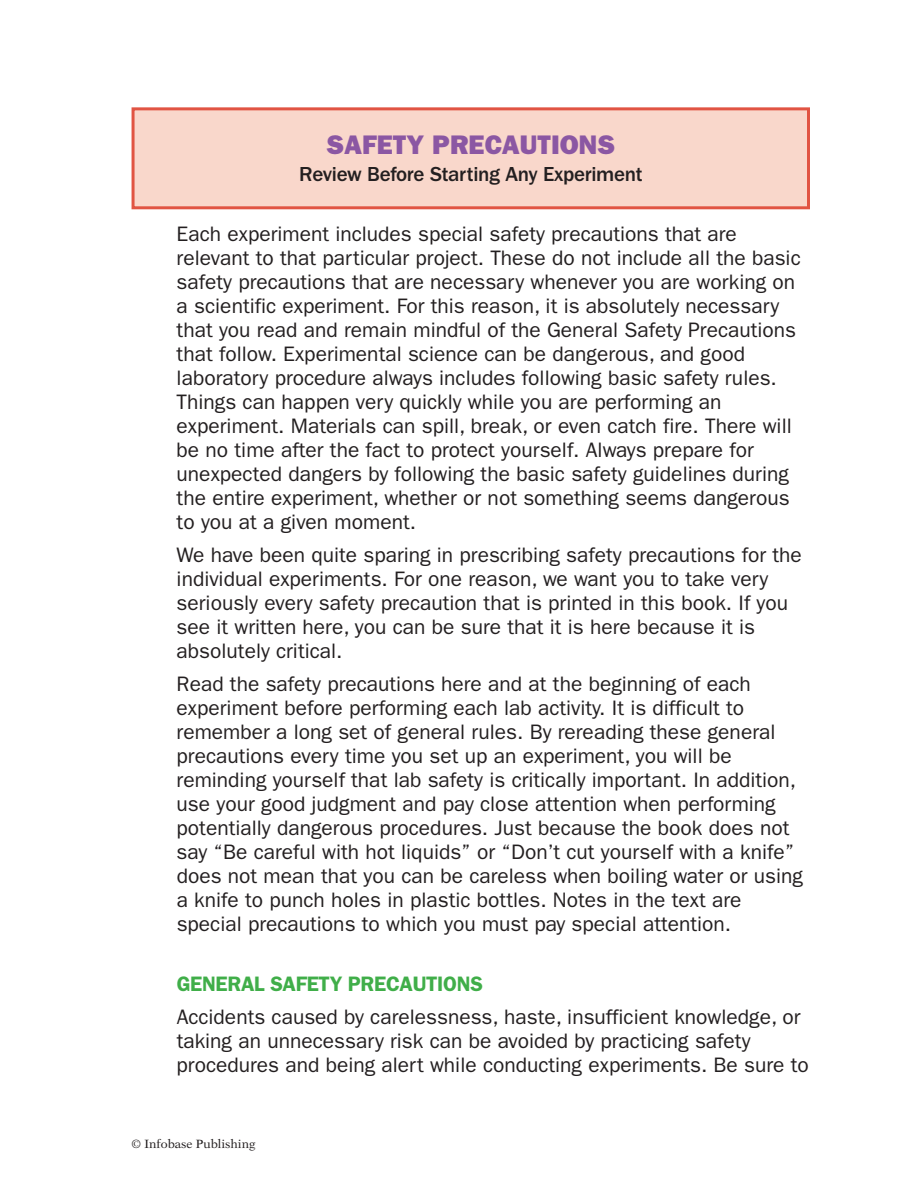
<style>
.page{position:relative;width:918px;height:1188px;background:#fff}
.page>*{position:absolute;margin:0;border:0;box-sizing:border-box;transform-origin:0 0}
.t1{font:800 27px "Franklin Gothic";color:#8b57a3}
.t2{font:21px/24px "Franklin Gothic";color:#231f20}
.t3{font:500 21px "Franklin Gothic";letter-spacing:-.015em;color:#231f20}
.t4{font:600 21px "Franklin Gothic";letter-spacing:-.015em;color:#40ae49}
.t5{font:12px "New Aster";color:#231f20}
</style>
<div class="page">
<div style="left:133px;top:109px;width:675px;height:99px;background:#f9d7cb"></div>
<div style="left:132px;top:107px;width:678px;height:102px;border:3px solid #e15443"></div>
<p class="t1" style="left:326px;top:136px;width:290px">SAFETY PRECAUTIONS</p>
<p class="t3" style="left:299px;top:167px;width:345px">Review Before Starting Any Experiment</p>
<p class="t2" style="left:177px;top:224px;width:626px">Each experiment includes special safety precautions that are relevant to that particular project. These do not include all the basic safety precautions that are necessary whenever you are working on a scientific experiment. For this reason, it is absolutely necessary that you read and remain mindful of the General Safety Precautions that follow. Experimental science can be dangerous, and good laboratory procedure always includes following basic safety rules.<br>Things can happen very quickly while you are performing an experiment. Materials can spill, break, or even catch fire. There will be no time after the fact to protect yourself. Always prepare for unexpected dangers by following the basic safety guidelines during the entire experiment, whether or not something seems dangerous to you at a given moment.</p>
<p class="t2" style="left:177px;top:545px;width:627px">We have been quite sparing in prescribing safety precautions for the individual experiments. For one reason, we want you to take very seriously every safety precaution that is printed in this book. If you see it written here, you can be sure that it is here because it is absolutely critical.</p>
<p class="t2" style="left:177px;top:674px;width:628px">Read the safety precautions here and at the beginning of each experiment before performing each lab activity. It is difficult to remember a long set of general rules. By rereading these general precautions every time you set up an experiment, you will be reminding yourself that lab safety is critically important. In addition, use your good judgment and pay close attention when performing potentially dangerous procedures. Just because the book does not say “Be careful with hot liquids” or “Don’t cut yourself with a knife” does not mean that you can be careless when boiling water or using a knife to punch holes in plastic bottles. Notes in the text are special precautions to which you must pay special attention.</p>
<p class="t4" style="left:177px;top:977px;width:308px">GENERAL SAFETY PRECAUTIONS</p>
<p class="t2" style="left:177px;top:1007px;width:634px">Accidents caused by carelessness, haste, insufficient knowledge, or taking an unnecessary risk can be avoided by practicing safety procedures and being alert while conducting experiments. Be sure to</p>
<p class="t5" style="left:132px;top:1138px;width:125px">© Infobase Publishing</p>
</div>
